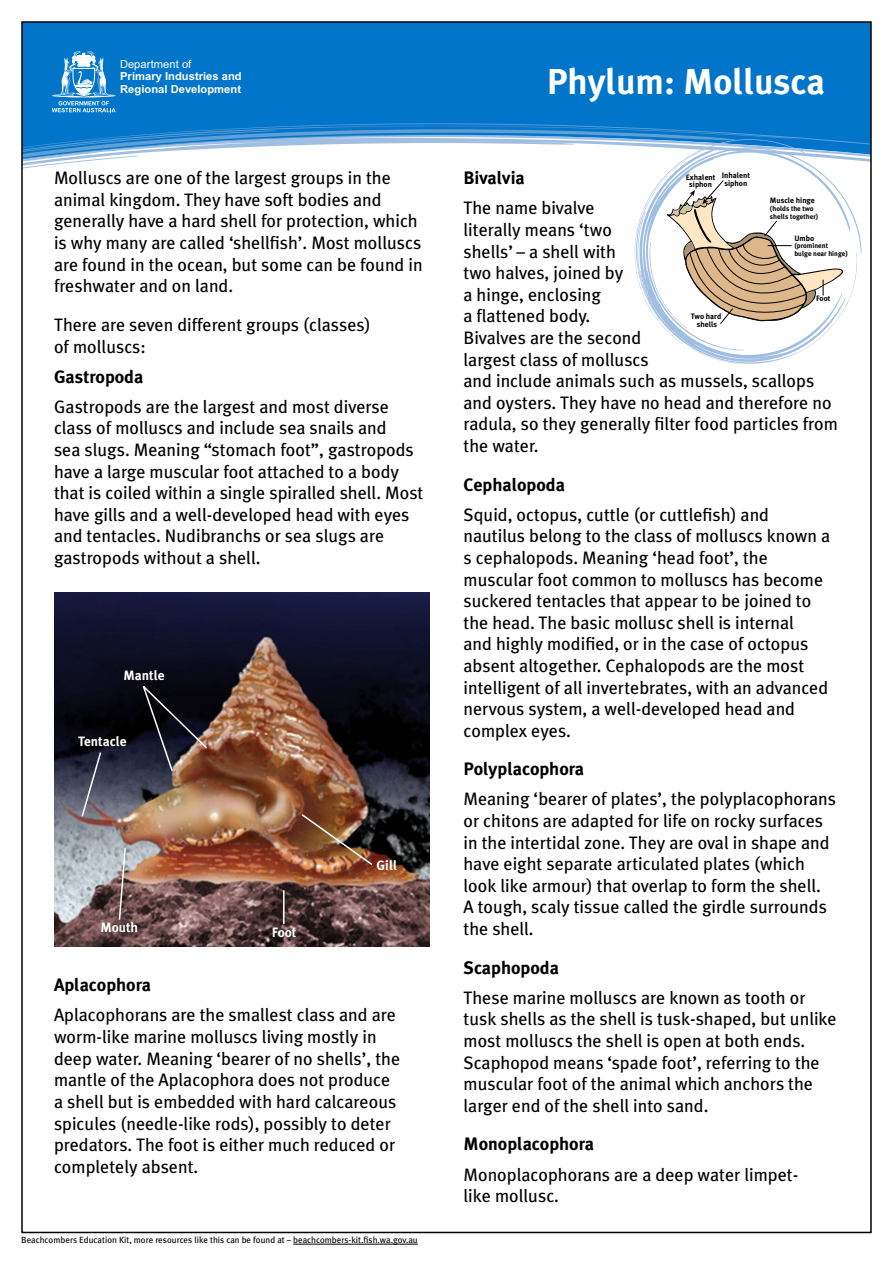
<style>
.page{position:relative;width:893px;height:1263px;background:#fff}
.page>*{position:absolute;margin:0;border:0;box-sizing:border-box;transform-origin:0 0}
.t1{font:700 36px "Meta Plus";color:#fff}
.t2{font:18px/21.6px "Meta Plus";color:#000}
.t3{font:700 18px "Meta Plus";color:#000}
.t4{font:700 13.5px "Meta Plus";color:#fff}
.t5{font:700 11.25px/12.1px "Arial";color:#fff}
.t6{font:11.25px "Arial";color:#fff}
.t7{font:9px "Meta Plus";color:#000}
.t8{font:700 7.8px/7.8px "Meta Plus";color:#000;text-align:center}
.t9{font:700 7.05px/7.8px "Meta Plus";color:#000}
</style>
<div class="page">
<svg style="left:24px;top:24px;width:845px;height:138px;background:#1e84ce"></svg>
<svg style="left:22px;top:51px;width:119px;height:172px"></svg>
<hr style="left:293px;top:1244px;width:125px;height:1px;background:#000">
<img style="left:54px;top:592px;width:375px;height:354px">
<svg style="left:80px;top:751px;width:22px;height:67px"></svg>
<svg style="left:140px;top:681px;width:69px;height:92px;background:#2c252b"></svg>
<svg style="left:118px;top:846px;width:9px;height:75px"></svg>
<hr style="left:283px;top:890px;width:2px;height:34px;background:#fff">
<img style="left:300px;top:812px;width:74px;height:54px">
<svg style="left:631px;top:139px;width:227px;height:225px"></svg>
<p class="t6" style="left:120px;top:57px;width:73px">Department of</p>
<p class="t5" style="left:120px;top:71px;width:123px">Primary Industries and<br>Regional Development</p>
<p class="t2" style="left:54px;top:167px;width:370px">Molluscs are one of the largest groups in the animal kingdom. They have soft bodies and generally have a hard shell for protection, which is why many are called ‘shellfish’. Most molluscs are found in the ocean, but some can be found in freshwater and on land.</p>
<p class="t2" style="left:54px;top:314px;width:318px">There are seven different groups (classes) of molluscs:</p>
<p class="t3" style="left:54px;top:366px;width:91px">Gastropoda</p>
<p class="t2" style="left:54px;top:395px;width:371px">Gastropods are the largest and most diverse class of molluscs and include sea snails and<br>sea slugs. Meaning “stomach foot”, gastropods have a large muscular foot attached to a body that is coiled within a single spiralled shell. Most have gills and a well-developed head with eyes and tentacles. Nudibranchs or sea slugs are gastropods without a shell.</p>
<p class="t4" style="left:124px;top:667px;width:43px">Mantle</p>
<p class="t4" style="left:78px;top:734px;width:50px">Tentacle</p>
<p class="t4" style="left:100px;top:919px;width:39px">Mouth</p>
<p class="t4" style="left:272px;top:925px;width:26px">Foot</p>
<p class="t4" style="left:377px;top:858px;width:22px">Gill</p>
<p class="t3" style="left:54px;top:975px;width:99px">Aplacophora</p>
<p class="t2" style="left:54px;top:1004px;width:348px">Aplacophorans are the smallest class and are worm-like marine molluscs living mostly in deep water. Meaning ‘bearer of no shells’, the mantle of the Aplacophora does not produce a shell but is embedded with hard calcareous spicules (needle-like rods), possibly to deter predators. The foot is either much reduced or completely absent.</p>
<p class="t7" style="left:21px;top:1234px;width:398px">Beachcombers Education Kit, more resources like this can be found at – beachcombers-kit.fish.wa.gov.au</p>
<h1 class="t1" style="left:547px;top:61px;width:280px">Phylum: Mollusca</h1>
<p class="t3" style="left:463px;top:168px;width:63px">Bivalvia</p>
<p class="t2" style="left:463px;top:197px;width:376px">The name bivalve<br>literally means ‘two<br>shells’ – a shell with<br>two halves, joined by<br>a hinge, enclosing<br>a flattened body.<br>Bivalves are the second<br>largest class of molluscs<br>and include animals such as mussels, scallops and oysters. They have no head and therefore no radula, so they generally filter food particles from the water.</p>
<p class="t3" style="left:463px;top:474px;width:103px">Cephalopoda</p>
<p class="t2" style="left:463px;top:503px;width:368px">Squid, octopus, cuttle (or cuttlefish) and nautilus belong to the class of molluscs known a s cephalopods. Meaning ‘head foot’, the muscular foot common to molluscs has become suckered tentacles that appear to be joined to the head. The basic mollusc shell is internal<br>and highly modified, or in the case of octopus absent altogether. Cephalopods are the most intelligent of all invertebrates, with an advanced nervous system, a well-developed head and complex eyes.</p>
<p class="t3" style="left:463px;top:759px;width:122px">Polyplacophora</p>
<p class="t2" style="left:463px;top:788px;width:374px">Meaning ‘bearer of plates’, the polyplacophorans or chitons are adapted for life on rocky surfaces in the intertidal zone. They are oval in shape and have eight separate articulated plates (which look like armour) that overlap to form the shell.<br>A tough, scaly tissue called the girdle surrounds the shell.</p>
<p class="t3" style="left:463px;top:957px;width:97px">Scaphopoda</p>
<p class="t2" style="left:463px;top:986px;width:375px">These marine molluscs are known as tooth or tusk shells as the shell is tusk-shaped, but unlike most molluscs the shell is open at both ends.<br>Scaphopod means ‘spade foot’, referring to the muscular foot of the animal which anchors the larger end of the shell into sand.</p>
<p class="t3" style="left:463px;top:1134px;width:132px">Monoplacophora</p>
<p class="t2" style="left:463px;top:1163px;width:336px">Monoplacophorans are a deep water limpet&shy;like mollusc.</p>
<p class="t8" style="left:722px;top:171px;width:30px">Inhalent siphon</p>
<p class="t8" style="left:686px;top:173px;width:31px">Exhalent siphon</p>
<p class="t8" style="left:770px;top:196px;width:47px">Muscle hinge</p>
<p class="t9" style="left:770px;top:204px;width:50px">(holds the two shells together)</p>
<p class="t8" style="left:794px;top:234px;width:21px">Umbo</p>
<p class="t9" style="left:794px;top:242px;width:55px">(prominent<br>bulge near hinge)</p>
<p class="t8" style="left:816px;top:294px;width:16px">Foot</p>
<p class="t8" style="left:691px;top:312px;width:32px">Two hard shells</p>
</div>
